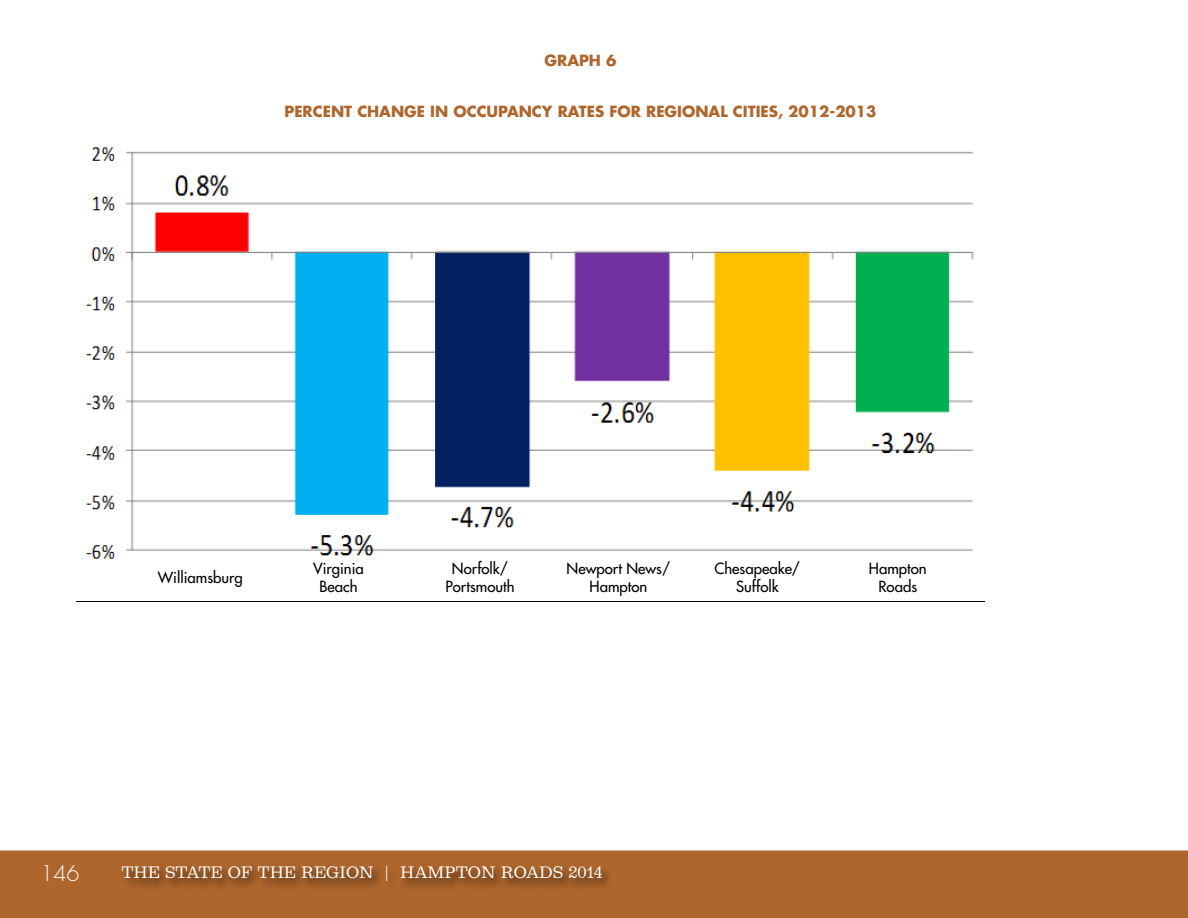
<style>
.page{position:relative;width:1188px;height:918px;background:#fff}
.page>*{position:absolute;margin:0;border:0;box-sizing:border-box;transform-origin:0 0}
.t1{font:300 21px "Futura Std";color:#fff}
.t2{font:500 15px/18px "Futura Std";color:#000;text-align:center}
.t3{font:700 15px "Futura Std";color:#af662c}
.t4{font:15px "Belizio";color:#fff}
</style>
<div class="page">
<div style="left:0;top:850px;width:1188px;height:68px;background:#af662c"></div>
<div style="left:119px;top:863px;width:495px;height:30px;background:#000;opacity:.75"></div>
<hr style="left:76px;top:601px;width:909px;height:1px;background:#000">
<img style="left:86px;top:147px;width:888px;height:441px">
<div style="left:153px;top:558px;width:94px;height:38px;background:#fff"></div>
<div style="left:292px;top:558px;width:94px;height:38px;background:#fff"></div>
<div style="left:433px;top:558px;width:94px;height:38px;background:#fff"></div>
<div style="left:564px;top:558px;width:109px;height:38px;background:#fff"></div>
<div style="left:703px;top:558px;width:109px;height:38px;background:#fff"></div>
<div style="left:843px;top:558px;width:109px;height:38px;background:#fff"></div>
<p class="t3" style="left:545px;top:51px;width:73px">GRAPH 6</p>
<p class="t3" style="left:284px;top:102px;width:594px">PERCENT CHANGE IN OCCUPANCY RATES FOR REGIONAL CITIES, 2012-2013</p>
<p class="t2" style="left:158px;top:569px;width:86px">Williamsburg</p>
<p class="t2" style="left:313px;top:560px;width:52px">Virginia<br>Beach</p>
<p class="t2" style="left:445px;top:560px;width:71px">Norfolk/<br>Portsmouth</p>
<p class="t2" style="left:567px;top:560px;width:105px">Newport News/<br>Hampton</p>
<p class="t2" style="left:715px;top:560px;width:87px">Chesapeake/<br>Suffolk</p>
<p class="t2" style="left:869px;top:560px;width:59px">Hampton<br>Roads</p>
<h1 class="t1" style="left:40px;top:861px;width:41px">146</h1>
<p class="t4" style="left:122px;top:864px;width:483px">THE STATE OF THE REGION | HAMPTON ROADS 2014</p>
</div>
